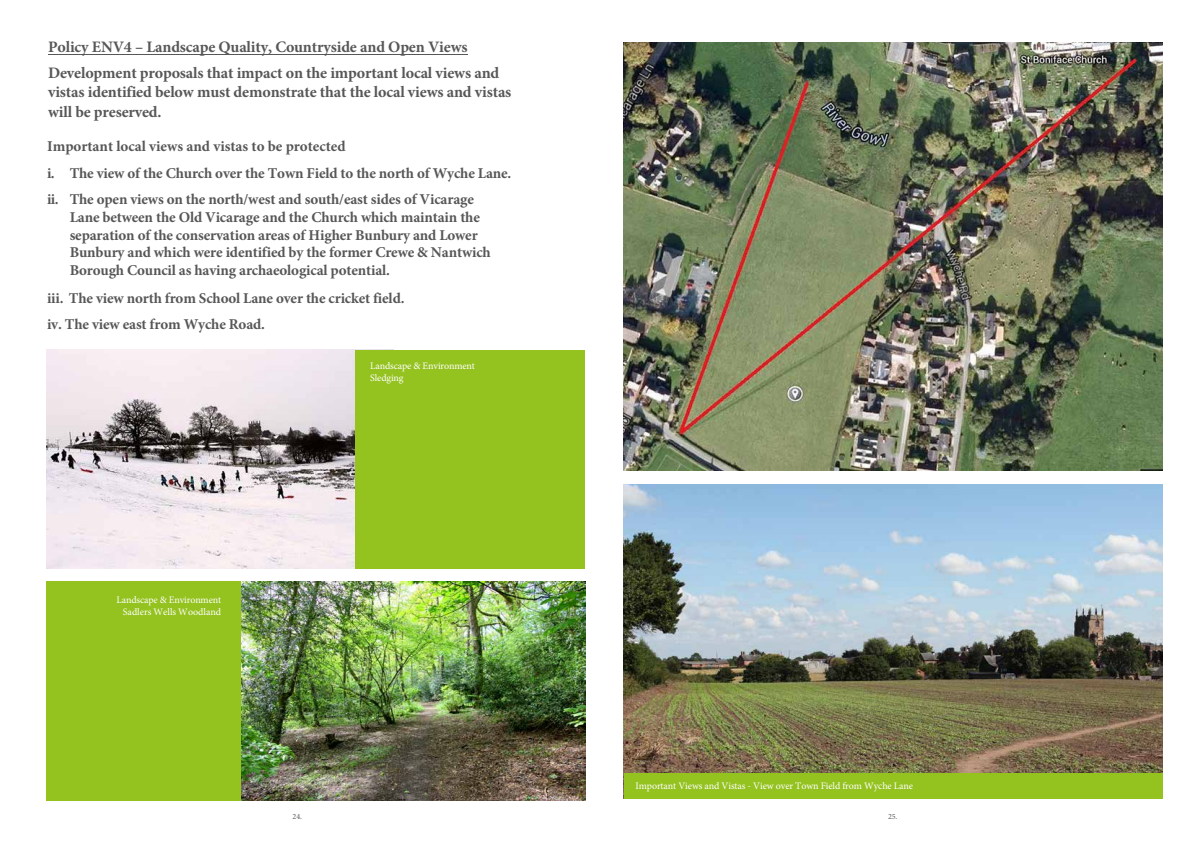
<style>
.page{position:relative;width:1191px;height:842px;background:#fff}
.page>*{position:absolute;margin:0;border:0;box-sizing:border-box;transform-origin:0 0}
.t1{font:700 16px/26.4px "Minion Pro";letter-spacing:-.01em;color:#575757}
.t2{font:700 15px/17.8px "Minion Pro";letter-spacing:-.01em;color:#575757}
.t3{font:10px/12px "Minion Pro";letter-spacing:-.01em;color:#fff}
.t4{font:8px "Minion Pro";color:#575757}
</style>
<div class="page">
<img style="left:624px;top:43px;width:538px;height:428px">
<img style="left:624px;top:484px;width:538px;height:289px">
<div style="left:624px;top:773px;width:538px;height:26px;background:#94c21f"></div>
<hr style="left:48px;top:54px;width:419px;height:1px;background:#575757">
<img style="left:46px;top:350px;width:309px;height:218px">
<img style="left:240px;top:582px;width:345px;height:218px">
<div style="left:355px;top:350px;width:230px;height:218px;background:#94c21f"></div>
<div style="left:46px;top:582px;width:194px;height:219px;background:#94c21f"></div>
<p class="t1" style="left:48px;top:33px;width:453px">Policy ENV4 – Landscape Quality, Countryside and Open Views<br>Development proposals that impact on the important local views and</p>
<p class="t1" style="left:48px;top:83px;width:465px;line-height:19.2px">vistas identified below must demonstrate that the local views and vistas will be preserved.</p>
<p class="t2" style="left:47px;top:133px;width:466px;line-height:26.6px">Important local views and vistas to be protected<br>i. The view of the Church over the Town Field to the north of Wyche Lane. ii. The open views on the north/west and south/east sides of Vicarage</p>
<p class="t2" style="left:70px;top:208px;width:422px">Lane between the Old Vicarage and the Church which maintain the separation of the conservation areas of Higher Bunbury and Lower Bunbury and which were identified by the former Crewe &amp; Nantwich Borough Council as having archaeological potential.</p>
<p class="t2" style="left:47px;top:284px;width:359px;line-height:26.5px">iii. The view north from School Lane over the cricket field. iv. The view east from Wyche Road.</p>
<p class="t3" style="left:370px;top:360px;width:106px">Landscape &amp; Environment<br>Sledging</p>
<p class="t3" style="left:117px;top:594px;width:106px;text-align:right">Landscape &amp; Environment<br>Sadlers Wells Woodland</p>
<p class="t3" style="left:635px;top:780px;width:279px">Important Views and Vistas - View over Town Field from Wyche Lane</p>
<p class="t4" style="left:293px;top:811px;width:11px">24.</p>
<p class="t4" style="left:888px;top:811px;width:11px">25.</p>
</div>
